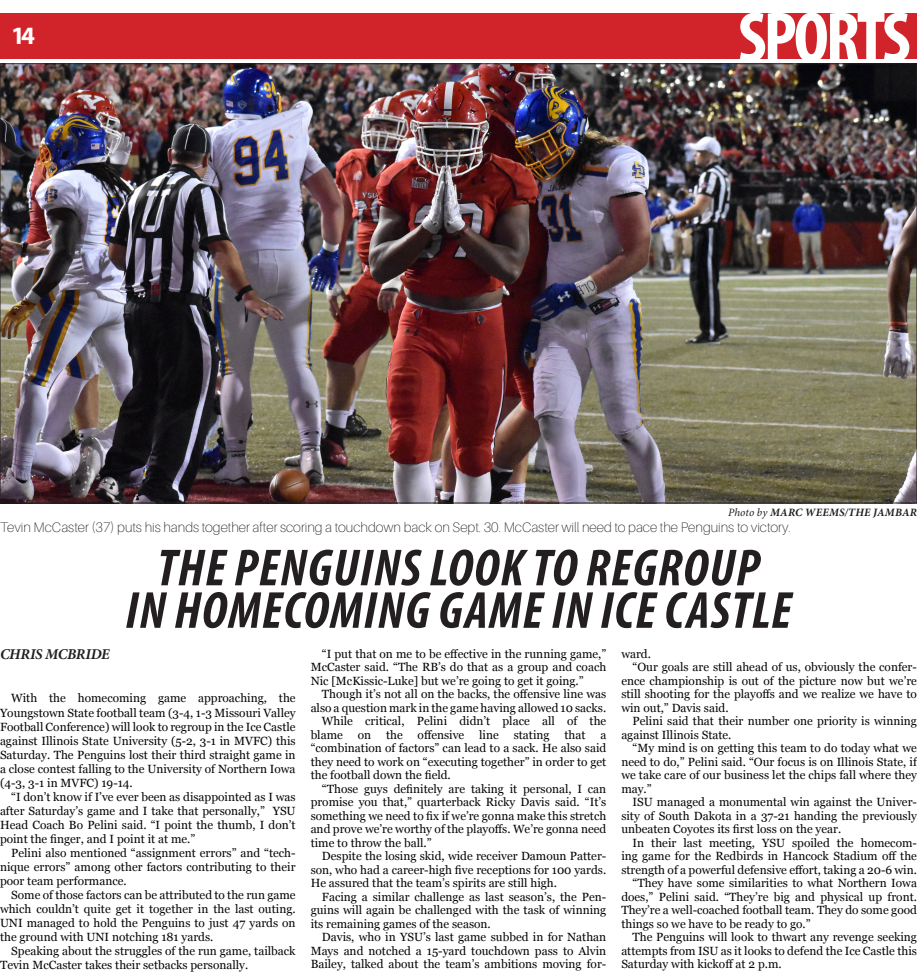
<style>
.page{position:relative;width:917px;height:979px;background:#fff}
.page>*{position:absolute;margin:0;border:0;box-sizing:border-box;transform-origin:0 0}
.Small_Headline{font:700 condensed 72.5px "Myriad Pro";letter-spacing:-.04em;color:#fff}
.t1{font:italic 700 condensed 52.5px "Myriad Pro";letter-spacing:.02em;color:#231f20}
.Small_Headline-2{font:700 25px "Myriad Pro";color:#fff}
.t2{font:italic 700 15px "Minion Pro";letter-spacing:-.03em;color:#231f20}
.t3{font:100 13.75px "Aileron";color:#231f20}
.t4{font:11.88px/13.5px "Georgia";color:#040503;text-align:justify}
.t5{font:italic 700 11.25px "Minion Pro";letter-spacing:.015em;color:#231f20}
.s1{font-weight:400}
</style>
<div class="page">
<div style="left:0;top:14px;width:917px;height:45px;background:#d1232a"></div>
<img style="left:2px;top:65px;width:913px;height:436px">
<p class="Small_Headline-2" style="left:11px;top:19px;width:25px">14</p>
<p class="Small_Headline" style="left:738px;top:-8px;width:174px">SPORTS</p>
<p class="t5" style="left:728px;top:504px;width:190px"><span class="s1">Photo by</span> MARC WEEMS/THE JAMBAR</p>
<p class="t3" style="left:0;top:520px;width:792px">Tevin McCaster (37) puts his hands together after scoring a touchdown back on Sept. 30. McCaster will need to pace the Penguins to victory.</p>
<p class="t1" style="left:157px;top:535px;width:604px">THE PENGUINS LOOK TO REGROUP</p>
<p class="t1" style="left:125px;top:577px;width:668px">IN HOMECOMING GAME IN ICE CASTLE</p>
<p class="t2" style="left:0;top:644px;width:111px">CHRIS MCBRIDE</p>
<p class="t4" style="left:0;top:691px;width:297px;line-height:14px;text-indent:11px">With the homecoming game approaching, the Youngstown State football team (3-4, 1-3 Missouri Valley Football Conference) will look to regroup in the Ice Castle against Illinois State University (5-2, 3-1 in MVFC) this Saturday. The Penguins lost their third straight game in a close contest falling to the University of Northern Iowa (4-3, 3-1 in MVFC) 19-14.</p>
<p class="t4" style="left:0;top:790px;width:297px;line-height:14px;text-indent:11px">“I don’t know if I’ve ever been as disappointed as I was after Saturday’s game and I take that personally,” YSU Head Coach Bo Pelini said. “I point the thumb, I don’t point the finger, and I point it at me.”</p>
<p class="t4" style="left:0;top:846px;width:297px;line-height:14px;text-indent:11px">Pelini also mentioned “assignment errors” and “tech&shy;nique errors” among other factors contributing to their poor team performance.</p>
<p class="t4" style="left:0;top:888px;width:297px;line-height:14px;text-indent:11px">Some of those factors can be attributed to the run game which couldn’t quite get it together in the last outing.<br>UNI managed to hold the Penguins to just 47 yards on the ground with UNI notching 181 yards.</p>
<p class="t4" style="left:0;top:944px;width:297px;line-height:14px;text-indent:11px">Speaking about the struggles of the run game, tailback<br>Tevin McCaster takes their setbacks personally.</p>
<p class="t4" style="left:311px;top:647px;width:297px;text-indent:11px">“I put that on me to be effective in the running game,” McCaster said. “The RB’s do that as a group and coach Nic [McKissic-Luke] but we’re going to get it going.”</p>
<p class="t4" style="left:311px;top:687px;width:297px;text-align:right">Though it’s not all on the backs, the offensive line was also a question mark in the game having allowed 10 sacks.</p>
<p class="t4" style="left:311px;top:714px;width:297px;text-indent:11px">While critical, Pelini didn’t place all of the blame</p>
<p class="t4" style="left:358px;top:728px;width:47px">on the</p>
<p class="t4" style="left:418px;top:728px;width:48px">offensive</p>
<p class="t4" style="left:479px;top:728px;width:21px">line</p>
<p class="t4" style="left:514px;top:728px;width:37px">stating</p>
<p class="t4" style="left:564px;top:728px;width:23px">that</p>
<p class="t4" style="left:311px;top:728px;width:297px;text-indent:290px">a “combination of factors” can lead to a sack. He also said they need to work on “executing together” in order to get the football down the field.</p>
<p class="t4" style="left:311px;top:782px;width:297px;text-indent:11px">“Those guys definitely are taking it personal, I can promise you that,” quarterback Ricky Davis said. “It’s something we need to fix if we’re gonna make this stretch and prove we’re worthy of the playoffs. We’re gonna need time to throw the ball.”</p>
<p class="t4" style="left:311px;top:849px;width:297px;text-indent:11px">Despite the losing skid, wide receiver Damoun Patter&shy;son, who had a career-high five receptions for 100 yards.<br>He assured that the team’s spirits are still high.</p>
<p class="t4" style="left:311px;top:890px;width:297px;text-indent:11px">Facing a similar challenge as last season’s, the Pen&shy;guins will again be challenged with the task of winning its remaining games of the season.</p>
<p class="t4" style="left:311px;top:931px;width:297px;text-indent:11px">Davis, who in YSU’s last game subbed in for Nathan Mays and notched a 15-yard touchdown pass to Alvin Bailey, talked about the team’s ambitions moving for-</p>
<p class="t4" style="left:621px;top:647px;width:31px">ward.</p>
<p class="t4" style="left:621px;top:660px;width:297px;text-indent:11px">“Our goals are still ahead of us, obviously the confer&shy;ence championship is out of the picture now but we’re still shooting for the playoffs and we realize we have to win out,” Davis said.</p>
<p class="t4" style="left:621px;top:714px;width:297px;text-indent:11px">Pelini said that their number one priority is winning against Illinois State.</p>
<p class="t4" style="left:621px;top:741px;width:297px;text-indent:11px">“My mind is on getting this team to do today what we need to do,” Pelini said. “Our focus is on Illinois State, if we take care of our business let the chips fall where they may.”</p>
<p class="t4" style="left:621px;top:795px;width:297px;text-indent:11px">ISU managed a monumental win against the Univer&shy;sity of South Dakota in a 37-21 handing the previously unbeaten Coyotes its first loss on the year.</p>
<p class="t4" style="left:621px;top:836px;width:297px;text-indent:11px">In their last meeting, YSU spoiled the homecom&shy;ing game for the Redbirds in Hancock Stadium off the strength of a powerful defensive effort, taking a 20-6 win.</p>
<p class="t4" style="left:621px;top:877px;width:297px;text-indent:11px">“They have some similarities to what Northern Iowa does,” Pelini said. “They’re big and physical up front.<br>They’re a well-coached football team. They do some good things so we have to be ready to go.”</p>
<p class="t4" style="left:621px;top:931px;width:297px;text-indent:11px">The Penguins will look to thwart any revenge seeking attempts from ISU as it looks to defend the Ice Castle this Saturday with kickoff at 2 p.m.</p>
</div>
